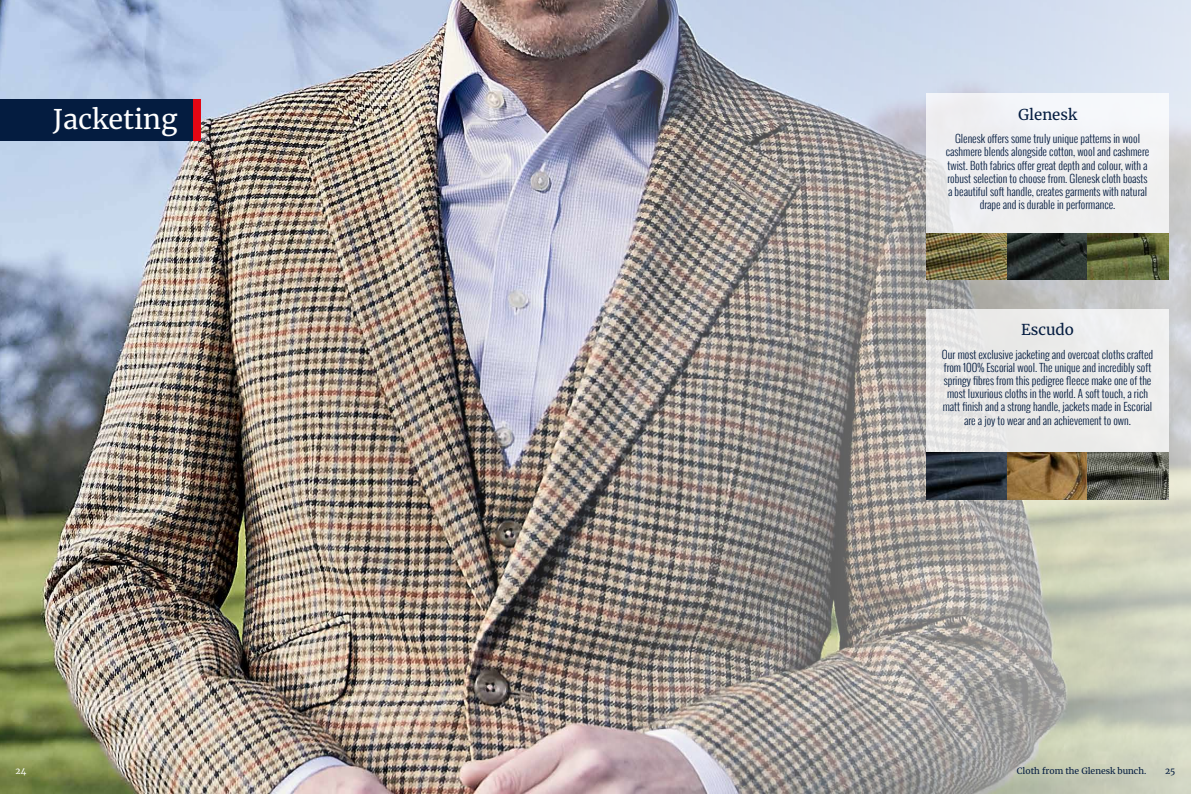
<style>
.page{position:relative;width:1191px;height:794px;background:#fff}
.page>*{position:absolute;margin:0;border:0;box-sizing:border-box;transform-origin:0 0}
.t1{font:27px "Merriweather";color:#fff}
.t2{font:15px "Merriweather";color:#041c40}
.t3{font:300 11px/13.2px "Oswald";color:#041c40;text-align:center}
.t4{font:8.6px "Merriweather";color:#041c40}
.t5{font:8.6px "Merriweather";color:#fff}
</style>
<div class="page">
<img style="left:0;top:0;width:363px;height:794px">
<img style="left:363px;top:0;width:828px;height:794px">
<div style="left:926px;top:94px;width:242px;height:186px;background:#efeff0"></div>
<img style="left:926px;top:233px;width:81px;height:47px">
<svg style="left:1007px;top:233px;width:81px;height:47px;background:#272e2c"></svg>
<svg style="left:1088px;top:233px;width:80px;height:47px;background:#595f34"></svg>
<div style="left:127px;top:99px;width:74px;height:41px;background:#e30613"></div>
<div style="left:0;top:99px;width:193px;height:41px;background:#041c40"></div>
<div style="left:926px;top:309px;width:242px;height:190px;background:#eaeae9"></div>
<img style="left:926px;top:452px;width:81px;height:47px">
<svg style="left:1007px;top:452px;width:81px;height:47px;background:#8d6b3c"></svg>
<svg style="left:1088px;top:452px;width:80px;height:47px;background:#5b5d54"></svg>
<h1 class="t1" style="left:53px;top:101px;width:126px">Jacketing</h1>
<h2 class="t2" style="left:1018px;top:104px;width:60px">Glenesk</h2>
<p class="t3" style="left:945px;top:132px;width:205px">Glenesk offers some truly unique patterns in wool cashmere blends alongside cotton, wool and cashmere twist. Both fabrics offer great depth and colour, with a robust selection to choose from. Glenesk cloth boasts a beautiful soft handle, creates garments with natural drape and is durable in performance.</p>
<h2 class="t2" style="left:1021px;top:319px;width:54px">Escudo</h2>
<p class="t3" style="left:942px;top:347px;width:213px">Our most exclusive jacketing and overcoat cloths crafted from 100% Escorial wool. The unique and incredibly soft springy fibres from this pedigree fleece make one of the most luxurious cloths in the world. A soft touch, a rich matt finish and a strong handle, jackets made in Escorial are a joy to wear and an achievement to own.</p>
<p class="t4" style="left:1017px;top:765px;width:131px">Cloth from the Glenesk bunch.</p>
<p class="t5" style="left:16px;top:765px;width:12px">24</p>
<p class="t4" style="left:1165px;top:765px;width:12px">25</p>
</div>
